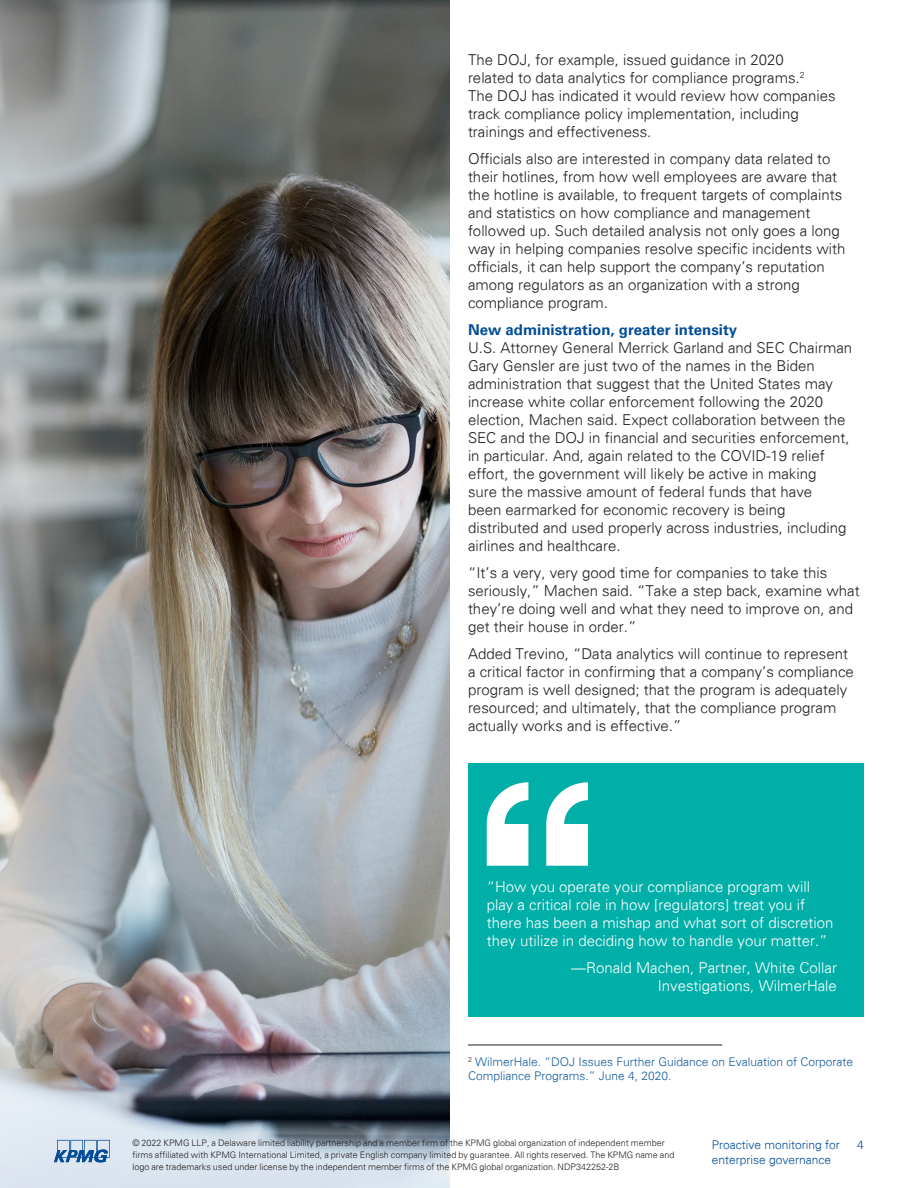
<style>
.page{position:relative;width:918px;height:1188px;background:#fff}
.page>*{position:absolute;margin:0;border:0;box-sizing:border-box;transform-origin:0 0}
.t1{font:300 15px/18px "Univers 45";color:#231f20}
.t2{font:300 15px/18px "Univers 45";color:#fff}
.t3{font:700 15px "Univers 65";color:#014d97}
.t4{font:300 12px/14.4px "Univers 45";color:#175d9e}
.t5{font:300 12px "Univers 45";color:#014d97}
.t6{font:300 9px/12px "Univers 45";color:#231f20}
</style>
<div class="page">
<img style="left:0;top:0;width:450px;height:1188px">
<hr style="left:468px;top:1045px;width:254px;height:1px;background:#231f20">
<div style="left:468px;top:764px;width:396px;height:253px;background:#00afa8"></div>
<svg style="left:487px;top:782px;width:101px;height:84px"></svg>
<svg style="left:54px;top:1140px;width:56px;height:22px"></svg>
<p class="t1" style="left:468px;top:51px;width:369px">The DOJ, for example, issued guidance in 2020<br>related to data analytics for compliance programs.<sup>2<br></sup>The DOJ has indicated it would review how companies track compliance policy implementation, including trainings and effectiveness.</p>
<p class="t1" style="left:468px;top:150px;width:379px">Officials also are interested in company data related to their hotlines, from how well employees are aware that the hotline is available, to frequent targets of complaints and statistics on how compliance and management followed up. Such detailed analysis not only goes a long way in helping companies resolve specific incidents with officials, it can help support the company’s reputation among regulators as an organization with a strong compliance program.</p>
<p class="t3" style="left:468px;top:321px;width:271px">New administration, greater intensity</p>
<p class="t1" style="left:468px;top:339px;width:386px">U.S. Attorney General Merrick Garland and SEC Chairman Gary Gensler are just two of the names in the Biden administration that suggest that the United States may increase white collar enforcement following the 2020 election, Machen said. Expect collaboration between the SEC and the DOJ in financial and securities enforcement, in particular. And, again related to the COVID-19 relief effort, the government will likely be active in making<br>sure the massive amount of federal funds that have<br>been earmarked for economic recovery is being distributed and used properly across industries, including airlines and healthcare.</p>
<p class="t1" style="left:468px;top:564px;width:393px">“It’s a very, very good time for companies to take this seriously,” Machen said. “Take a step back, examine what they’re doing well and what they need to improve on, and get their house in order.”</p>
<p class="t1" style="left:468px;top:645px;width:387px">Added Trevino, “Data analytics will continue to represent a critical factor in confirming that a company’s compliance program is well designed; that the program is adequately resourced; and ultimately, that the compliance program actually works and is effective.”</p>
<p class="t2" style="left:487px;top:878px;width:348px">“How you operate your compliance program will play a critical role in how [regulators] treat you if there has been a mishap and what sort of discretion they utilize in deciding how to handle your matter.”</p>
<p class="t2" style="left:571px;top:959px;width:267px;text-align:right">—Ronald Machen, Partner, White Collar<br>Investigations, WilmerHale</p>
<p class="t4" style="left:468px;top:1054px;width:387px"><sup>2</sup> WilmerHale. “DOJ Issues Further Guidance on Evaluation of Corporate<br>Compliance Programs.” June 4, 2020.</p>
<p class="t6" style="left:132px;top:1137px;width:544px">© 2022 KPMG LLP, a Delaware limited liability partnership and a member firm of the KPMG global organization of independent member firms affiliated with KPMG International Limited, a private English company limited by guarantee. All rights reserved. The KPMG name and logo are trademarks used under license by the independent member firms of the KPMG global organization. NDP342252-2B</p>
<p class="t5" style="left:712px;top:1137px;width:130px">Proactive monitoring for</p>
<p class="t5" style="left:857px;top:1137px;width:8px">4</p>
<p class="t5" style="left:712px;top:1152px;width:121px">enterprise governance</p>
</div>
